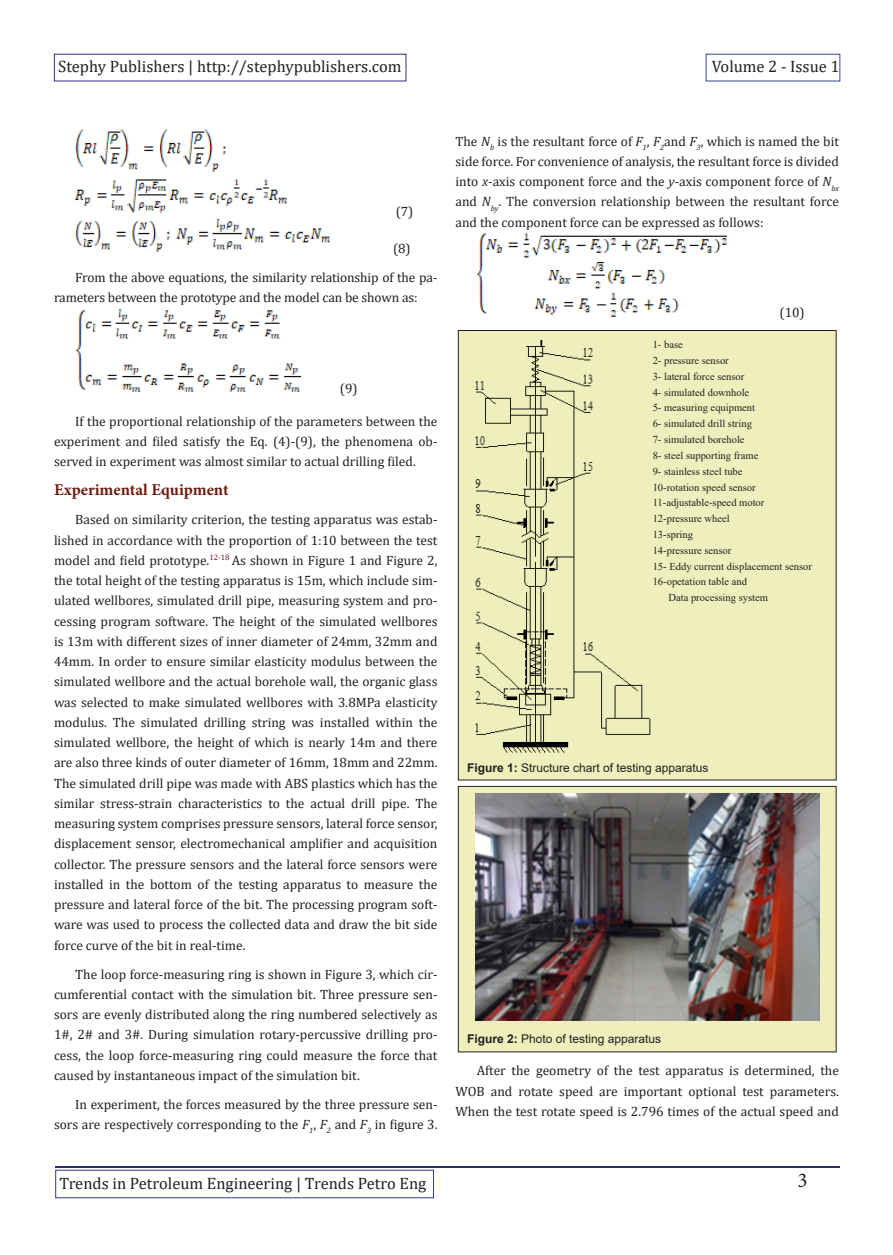
<style>
.page{position:relative;width:893px;height:1255px;background:#fff}
.page>*{position:absolute;margin:0;border:0;box-sizing:border-box;transform-origin:0 0}
.t1{font:21px "Minion Pro";color:#231f20}
.t2{font:16.5px "Cambria";color:#231f20}
.t3{font:700 16.5px "Minion Pro";color:#6c1c0e}
.t4{font:13.5px/20.2px "Cambria";color:#231f20;text-align:justify}
.t5{font:12px "Arial";color:#231f20}
.t6{font:10.5px "Times New Roman";color:#231f20}
.s1{font-style:italic}
.s2{font-weight:700}
</style>
<div class="page">
<div style="left:54px;top:54px;width:352px;height:27px;border:1px solid #302f90"></div>
<div style="left:706px;top:54px;width:134px;height:27px;border:1px solid #3b439b"></div>
<hr style="left:55px;top:1165px;width:785px;height:2px;background:#262d72">
<div style="left:56px;top:1169px;width:378px;height:28px;border:1px solid #303595"></div>
<img style="left:75px;top:129px;width:151px;height:43px">
<img style="left:75px;top:179px;width:213px;height:34px">
<img style="left:75px;top:219px;width:256px;height:33px">
<img style="left:75px;top:309px;width:225px;height:83px">
<img style="left:477px;top:233px;width:249px;height:84px">
<div style="left:458px;top:330px;width:378px;height:450px;background:#efefbd"></div>
<img style="left:475px;top:339px;width:176px;height:414px">
<div style="left:458px;top:786px;width:378px;height:265px;background:#efefbd"></div>
<div style="left:458px;top:786px;width:378px;height:266px;border:1px solid #231f20"></div>
<img style="left:476px;top:793px;width:343px;height:227px">
<p class="t2" style="left:58px;top:56px;width:345px">Stephy Publishers | http://stephypublishers.com</p>
<p class="t2" style="left:712px;top:56px;width:129px">Volume 2 - Issue 1</p>
<p class="t4" style="left:396px;top:201px;width:19px">(7)</p>
<p class="t4" style="left:393px;top:238px;width:19px">(8)</p>
<p class="t4" style="left:54px;top:267px;width:385px;text-indent:21px">From the above equations, the similarity relationship of the pa&shy;rameters between the prototype and the model can be shown as:</p>
<p class="t4" style="left:340px;top:378px;width:19px">(9)</p>
<p class="t4" style="left:54px;top:411px;width:385px;text-indent:21px">If the proportional relationship of the parameters between the experiment and filed satisfy the Eq. (4)-(9), the phenomena ob&shy;served in experiment was almost similar to actual drilling filed.</p>
<p class="t3" style="left:54px;top:478px;width:176px">Experimental Equipment</p>
<p class="t4" style="left:54px;top:509px;width:385px;text-indent:21px">Based on similarity criterion, the testing apparatus was estab&shy;lished in accordance with the proportion of 1:10 between the test model and field prototype.<sup>12-18</sup> As shown in Figure 1 and Figure 2, the total height of the testing apparatus is 15m, which include sim&shy;ulated wellbores, simulated drill pipe, measuring system and pro&shy;cessing program software. The height of the simulated wellbores is 13m with different sizes of inner diameter of 24mm, 32mm and 44mm. In order to ensure similar elasticity modulus between the simulated wellbore and the actual borehole wall, the organic glass was selected to make simulated wellbores with 3.8MPa elasticity modulus. The simulated drilling string was installed within the simulated wellbore, the height of which is nearly 14m and there are also three kinds of outer diameter of 16mm, 18mm and 22mm.<br>The simulated drill pipe was made with ABS plastics which has the similar stress-strain characteristics to the actual drill pipe. The measuring system comprises pressure sensors, lateral force sensor, displacement sensor, electromechanical amplifier and acquisition collector. The pressure sensors and the lateral force sensors were installed in the bottom of the testing apparatus to measure the pressure and lateral force of the bit. The processing program soft&shy;ware was used to process the collected data and draw the bit side force curve of the bit in real-time.</p>
<p class="t4" style="left:54px;top:963px;width:385px;text-indent:21px">The loop force-measuring ring is shown in Figure 3, which cir&shy;cumferential contact with the simulation bit. Three pressure sen&shy;sors are evenly distributed along the ring numbered selectively as 1#, 2# and 3#. During simulation rotary-percussive drilling pro&shy;cess, the loop force-measuring ring could measure the force that caused by instantaneous impact of the simulation bit.</p>
<p class="t4" style="left:54px;top:1093px;width:385px;text-align:right">In experiment, the forces measured by the three pressure sen&shy;sors are respectively corresponding to the <span class="s1">F</span><sub>1</sub>, <span class="s1">F</span><sub>2</sub> and <span class="s1">F</span><sub>3</sub> in figure 3.</p>
<p class="t4" style="left:455px;top:131px;width:385px">The <span class="s1">N</span><sub>b</sub> is the resultant force of <span class="s1">F</span><sub>1</sub>, <span class="s1">F</span><sub>2</sub>and <span class="s1">F</span><sub>3</sub>, which is named the bit side force. For convenience of analysis, the resultant force is divided into <span class="s1">x</span>-axis component force and the <span class="s1">y</span>-axis component force of <span class="s1">N</span><sub>bx </sub>and <span class="s1">N</span><sub>by</sub>. The conversion relationship between the resultant force and the component force can be expressed as follows:</p>
<p class="t4" style="left:779px;top:302px;width:27px">(10)</p>
<p class="t6" style="left:653px;top:337px;width:32px">1- base</p>
<p class="t6" style="left:653px;top:353px;width:78px">2- pressure sensor</p>
<p class="t6" style="left:653px;top:369px;width:93px">3- lateral force sensor</p>
<p class="t6" style="left:653px;top:384px;width:98px">4- simulated downhole</p>
<p class="t6" style="left:653px;top:400px;width:104px">5- measuring equipment</p>
<p class="t6" style="left:653px;top:416px;width:101px">6- simulated drill string</p>
<p class="t6" style="left:653px;top:432px;width:93px">7- simulated borehole</p>
<p class="t6" style="left:653px;top:448px;width:107px">8- steel supporting frame</p>
<p class="t6" style="left:653px;top:464px;width:91px">9- stainless steel tube</p>
<p class="t6" style="left:653px;top:479px;width:105px">10-rotation speed sensor</p>
<p class="t6" style="left:653px;top:495px;width:113px">11-adjustable-speed motor</p>
<p class="t6" style="left:653px;top:511px;width:78px">12-pressure wheel</p>
<p class="t6" style="left:653px;top:527px;width:42px">13-spring</p>
<p class="t6" style="left:653px;top:543px;width:80px">14-pressure sensor</p>
<p class="t6" style="left:653px;top:558px;width:161px">15- Eddy current displacement sensor</p>
<p class="t6" style="left:653px;top:574px;width:96px">16-opetation table and</p>
<p class="t6" style="left:668px;top:590px;width:101px">Data processing system</p>
<p class="t5" style="left:467px;top:759px;width:243px"><span class="s2">Figure 1:</span> Structure chart of testing apparatus</p>
<p class="t5" style="left:467px;top:1030px;width:196px"><span class="s2">Figure 2:</span> Photo of testing apparatus</p>
<p class="t4" style="left:455px;top:1060px;width:385px;text-indent:21px">After the geometry of the test apparatus is determined, the WOB and rotate speed are important optional test parameters.<br>When the test rotate speed is 2.796 times of the actual speed and</p>
<p class="t2" style="left:60px;top:1173px;width:368px">Trends in Petroleum Engineering | Trends Petro Eng</p>
<p class="t1" style="left:798px;top:1165px;width:11px">3</p>
</div>
